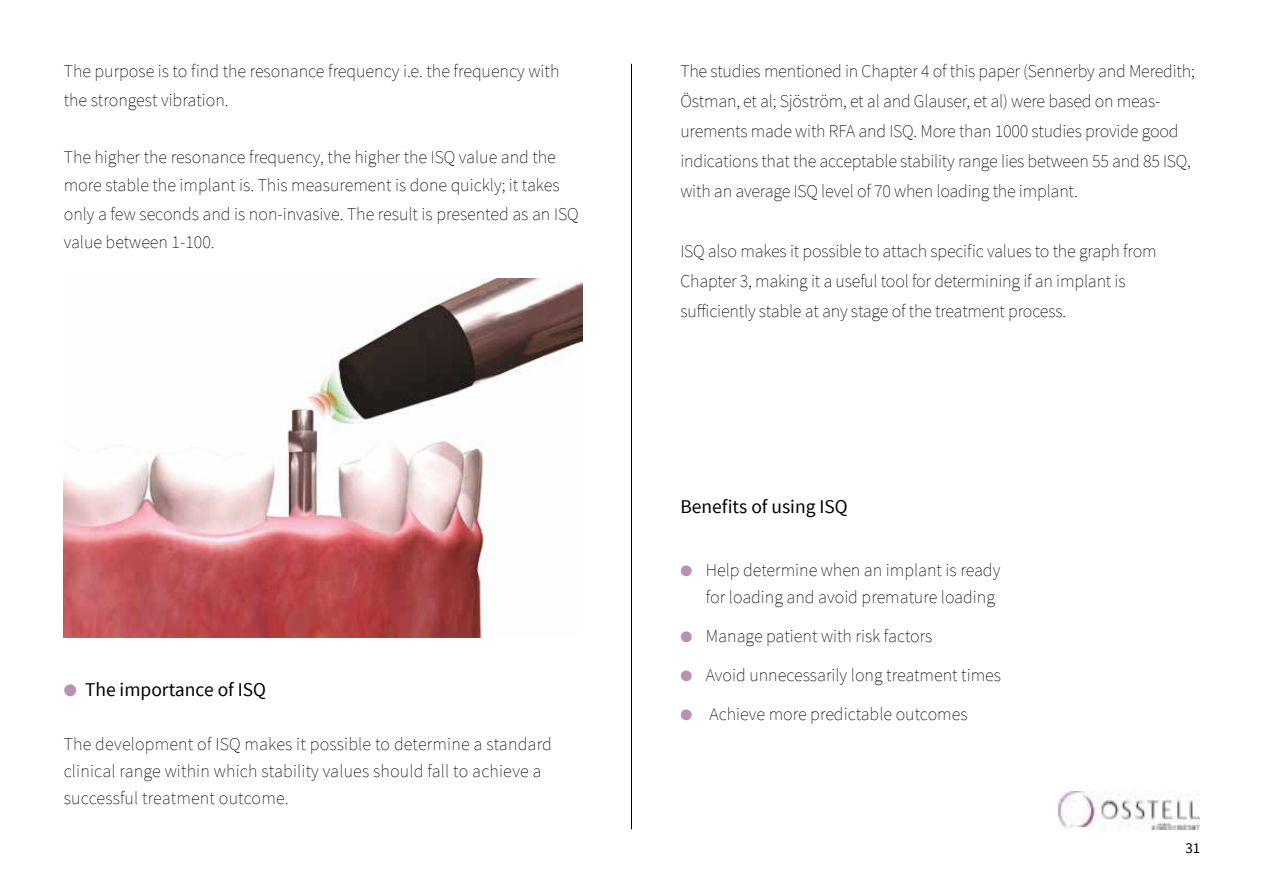
<style>
.page{position:relative;width:1263px;height:893px;background:#fff}
.page>*{position:absolute;margin:0;border:0;box-sizing:border-box;transform-origin:0 0}
.t1{font:19.5px "Source Sans Pro";color:#000}
.t2{font:200 18px/30px "Source Sans Pro";letter-spacing:-.005em;color:#000}
.t3{font:15px "Source Sans Pro";color:#000}
.s1{color:#bc90b0}
</style>
<div class="page">
<hr style="left:631px;top:64px;width:1px;height:765px;background:#000">
<img style="left:1058px;top:792px;width:141px;height:37px">
<img style="left:64px;top:279px;width:519px;height:359px">
<p class="t2" style="left:64px;top:57px;width:497px;line-height:28.5px">The purpose is to find the resonance frequency i.e. the frequency with the strongest vibration.</p>
<p class="t2" style="left:64px;top:143px;width:516px;line-height:28.5px">The higher the resonance frequency, the higher the ISQ value and the more stable the implant is. This measurement is done quickly; it takes only a few seconds and is non-invasive. The result is presented as an ISQ value between 1-100.</p>
<p class="t1" style="left:64px;top:677px;width:204px"><span class="s1">●</span> The importance of ISQ</p>
<p class="t2" style="left:64px;top:730px;width:490px;line-height:27px">The development of ISQ makes it possible to determine a standard clinical range within which stability values should fall to achieve a successful treatment outcome.</p>
<p class="t2" style="left:680px;top:56px;width:516px">The studies mentioned in Chapter 4 of this paper (Sennerby and Meredith; Östman, et al; Sjöström, et al and Glauser, et al) were based on meas&shy;urements made with RFA and ISQ. More than 1000 studies provide good indications that the acceptable stability range lies between 55 and 85 ISQ, with an average ISQ level of 70 when loading the implant.</p>
<p class="t2" style="left:680px;top:236px;width:478px">ISQ also makes it possible to attach specific values to the graph from<br>Chapter 3, making it a useful tool for determining if an implant is sufficiently stable at any stage of the treatment process.</p>
<p class="t1" style="left:680px;top:495px;width:169px">Benefits of using ISQ</p>
<p class="t2" style="left:680px;top:557px;width:321px;line-height:27px;text-align:right"><span class="s1">●</span> Help determine when an implant is ready for loading and avoid premature loading</p>
<p class="t2" style="left:680px;top:621px;width:253px"><span class="s1">●</span> Manage patient with risk factors</p>
<p class="t2" style="left:680px;top:660px;width:322px"><span class="s1">●</span> Avoid unnecessarily long treatment times</p>
<p class="t2" style="left:680px;top:699px;width:289px"><span class="s1">●</span> Achieve more predictable outcomes</p>
<p class="t3" style="left:1185px;top:839px;width:16px">31</p>
</div>
